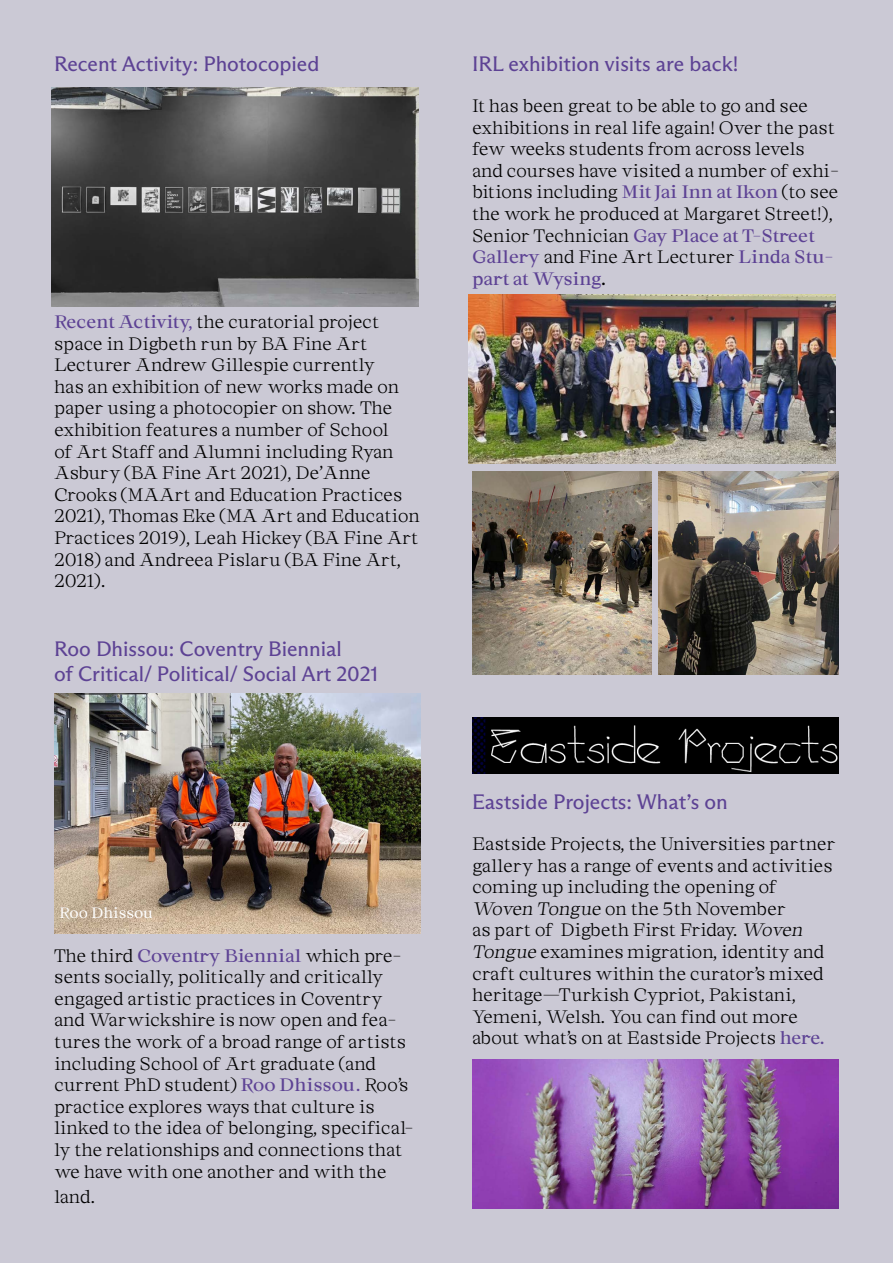
<style>
.page{position:relative;width:893px;height:1263px;background:#cbc9d5}
.page>*{position:absolute;margin:0;border:0;box-sizing:border-box;transform-origin:0 0}
.t1{font:21px/25.2px "ABC Arizona Flare";color:#5d4294}
.t2{font:300 18px/21.6px "Chapter";letter-spacing:-.03em;color:#000}
.t3{font:15px "Chapter";letter-spacing:-.015em;color:#fff}
.s1{font-weight:700;color:#5d4294}
.s2{font-weight:400;color:#5d4294}
.s3{font-weight:700}
.s4{font-style:italic}
</style>
<div class="page">
<img style="left:51px;top:88px;width:367px;height:218px">
<img style="left:54px;top:693px;width:367px;height:240px">
<img style="left:472px;top:717px;width:367px;height:56px">
<img style="left:472px;top:472px;width:180px;height:202px">
<img style="left:659px;top:472px;width:180px;height:202px">
<img style="left:468px;top:295px;width:367px;height:168px">
<img style="left:472px;top:1060px;width:367px;height:149px">
<p class="t1" style="left:54px;top:51px;width:267px">Recent Activity: Photocopied</p>
<p class="t2" style="left:54px;top:312px;width:368px"><span class="s1">Recent Activity,</span> the curatorial project space in Digbeth run by BA Fine Art Lecturer Andrew Gillespie currently<br>has an exhibition of new works made on paper using a photocopier on show. The exhibition features a number of School<br>of Art Staff and Alumni including Ryan Asbury (BA Fine Art 2021), De’Anne Crooks (MAArt and Education Practices 2021), Thomas Eke (MA Art and Education Practices 2019), Leah Hickey (BA Fine Art 2018) and Andreea Pislaru (BA Fine Art, 2021).</p>
<p class="t1" style="left:54px;top:636px;width:326px">Roo Dhissou: Coventry Biennial<br>of Critical/ Political/ Social Art 2021</p>
<p class="t3" style="left:59px;top:903px;width:96px">Roo Dhissou</p>
<p class="t2" style="left:54px;top:945px;width:361px">The third <span class="s1">Coventry Biennial</span> which pre&shy;sents socially, politically and critically engaged artistic practices in Coventry and Warwickshire is now open and fea&shy;tures the work of a broad range of artists including School of Art graduate (and current PhD student) <span class="s1">Roo Dhissou</span><span class="s2">.</span> Roo’s practice explores ways that culture is linked to the idea of belonging, specifical&shy;ly the relationships and connections that we have with one another and with the</p>
<p class="t2" style="left:54px;top:1187px;width:43px">land.</p>
<p class="t1" style="left:472px;top:51px;width:268px">IRL exhibition visits are back!</p>
<p class="t2" style="left:472px;top:96px;width:368px">It has been great to be able to go and see exhibitions in real life again! Over the past few weeks students from across levels and courses have visited a number of exhi&shy;bitions including <span class="s1">Mit Jai Inn at Ikon</span> (to see the work he produced at Margaret Street!), Senior Technician <span class="s1">Gay Place at T-Street Gallery</span> and Fine Art Lecturer <span class="s1">Linda Stu&shy;part at Wysing</span><span class="s3">.</span></p>
<p class="t1" style="left:472px;top:789px;width:257px">Eastside Projects: What’s on</p>
<p class="t2" style="left:472px;top:834px;width:365px">Eastside Projects, the Universities partner gallery has a range of events and activities coming up including the opening of Woven Tongue on the 5th November<br>as part of Digbeth First Friday. <span class="s4">Woven Tongue</span> examines migration, identity and craft cultures within the curator’s mixed heritage—Turkish Cypriot, Pakistani, Yemeni, Welsh. You can find out more about what’s on at Eastside Projects <span class="s1">here.</span></p>
</div>
